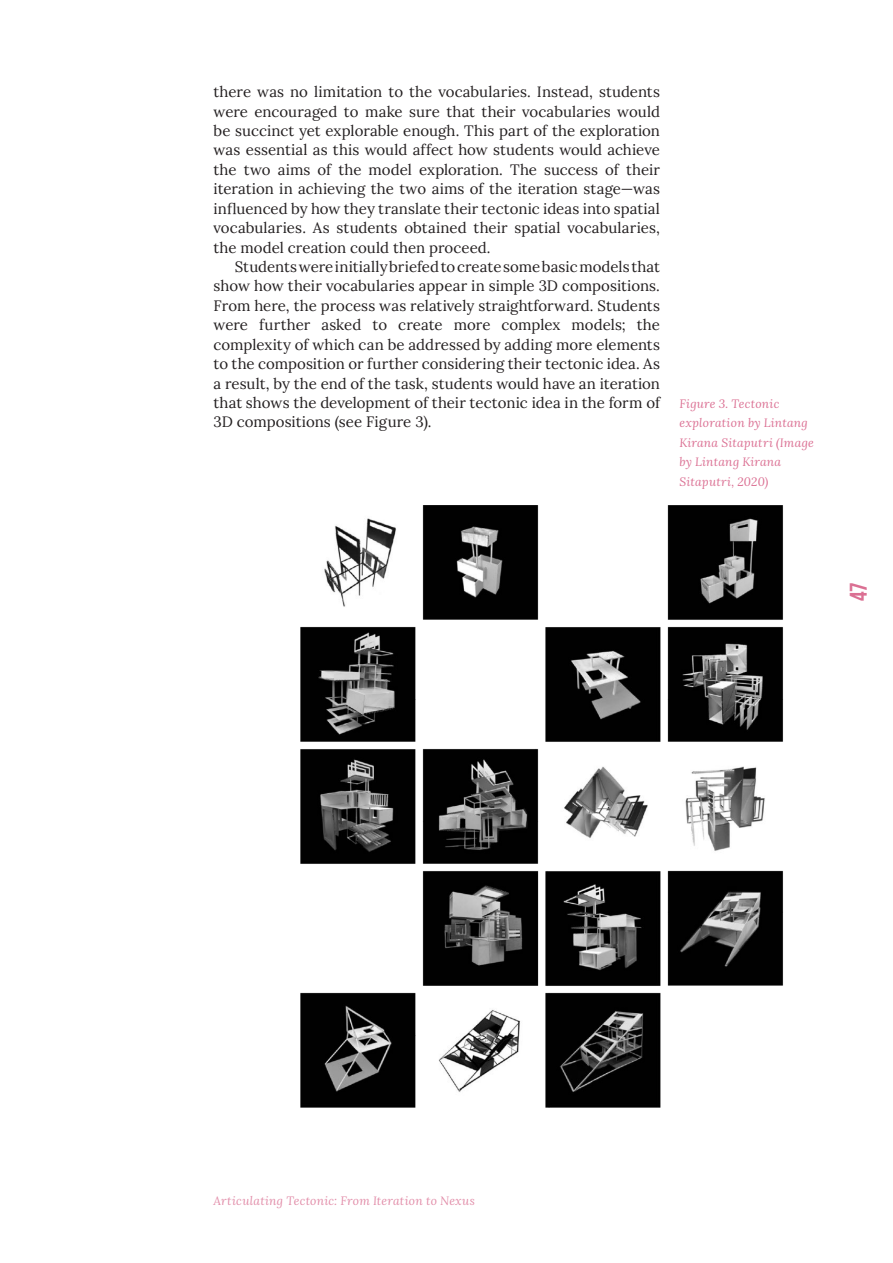
<style>
.page{position:relative;width:893px;height:1263px;background:#fff}
.page>*{position:absolute;margin:0;border:0;box-sizing:border-box;transform-origin:0 0}
.t1{font:24px "Bebas Neue";color:#db7093}
.t2{font:15px/19.5px "Lora";letter-spacing:.005em;color:#231f20;text-align:justify}
.t3{font:italic 12px/19.5px "Lora";letter-spacing:.015em;color:#db7093}
.t4{font:italic 12px "Lora";letter-spacing:.025em;color:#e28da9}
</style>
<div class="page">
<img style="left:300px;top:505px;width:484px;height:602px">
<p class="t2" style="left:214px;top:81px;width:448px">there was no limitation to the vocabularies. Instead, students were encouraged to make sure that their vocabularies would be succinct yet explorable enough. This part of the exploration was essential as this would affect how students would achieve the two aims of the model exploration. The success of their iteration in achieving the two aims of the iteration stage—was influenced by how they translate their tectonic ideas into spatial vocabularies. As students obtained their spatial vocabularies, the model creation could then proceed.</p>
<p class="t2" style="left:214px;top:256px;width:448px;text-indent:21px">Students were initially briefed to create some basic models that show how their vocabularies appear in simple 3D compositions.<br>From here, the process was relatively straightforward. Students were further asked to create more complex models; the complexity of which can be addressed by adding more elements to the composition or further considering their tectonic idea. As a result, by the end of the task, students would have an iteration that shows the development of their tectonic idea in the form of 3D compositions (see Figure 3).</p>
<p class="t3" style="left:679px;top:394px;width:136px">Figure 3. Tectonic exploration by Lintang<br>Kirana Sitaputri (Image by Lintang Kirana<br>Sitaputri, 2020)</p>
<h1 class="t1" style="left:845px;top:601px;width:20px;rotate:-90deg">47</h1>
<p class="t4" style="left:214px;top:1192px;width:263px">Articulating Tectonic: From Iteration to Nexus</p>
</div>
